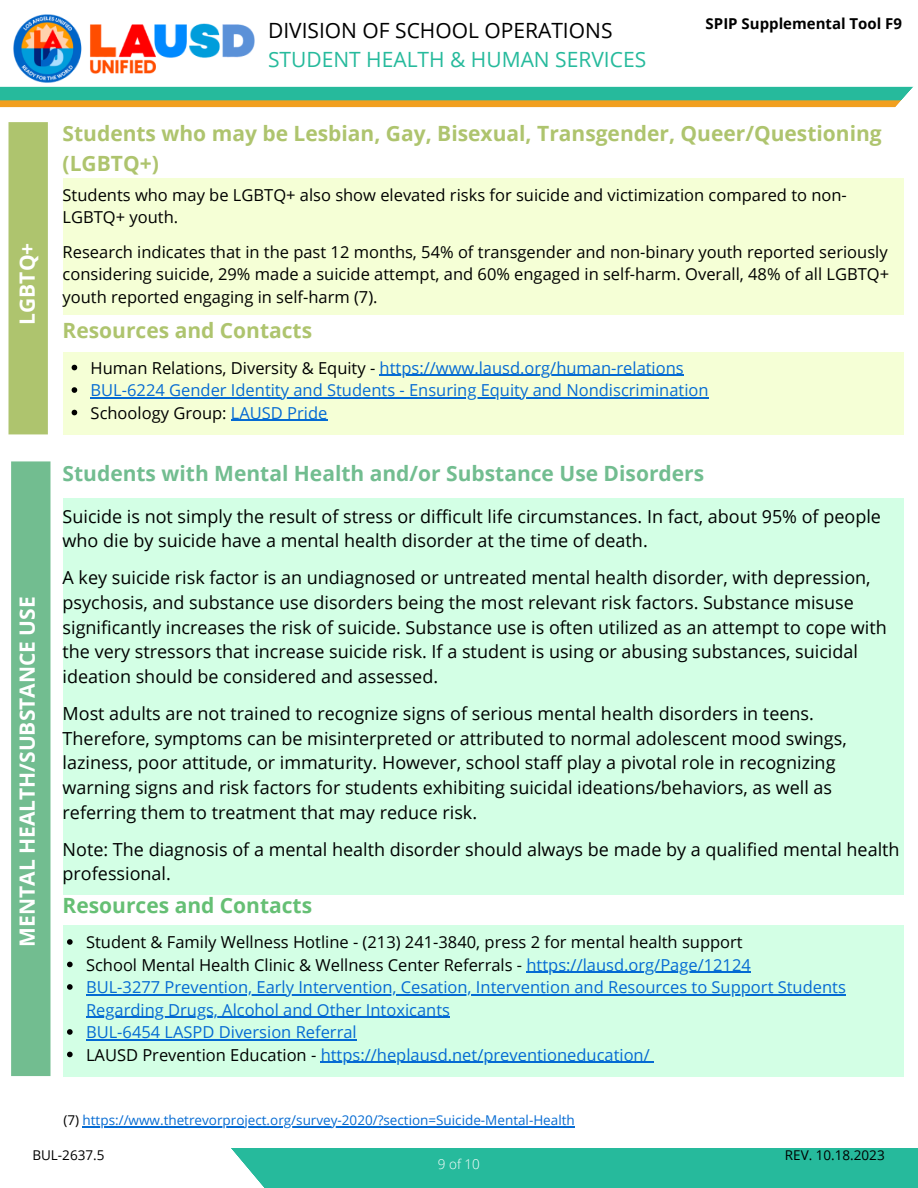
<style>
.page{position:relative;width:918px;height:1188px;background:#fff}
.page>*{position:absolute;margin:0;border:0;box-sizing:border-box;transform-origin:0 0}
.t1{font:700 21px "Open Sans";color:#aec46e}
.t2{font:700 21px "Open Sans";color:#72bd90}
.t3{font:700 21px "Open Sans";color:#fff}
.t4{font:21px "Open Sans";color:#26ba9c}
.t5{font:21px "Open Sans";color:#000}
.t6{font:700 21px "Open Sans";color:#65bf74}
.t7{font:18px/24.8px "Open Sans";color:#000}
.t8{font:16.5px/22.5px "Open Sans";color:#000}
.t9{font:16.5px/22.5px "Open Sans";color:#056bd3}
.t10{font:700 15px "Open Sans";color:#000}
.t11{font:13.5px "Open Sans";color:#056bd3}
.t12{font:13.5px "Open Sans";color:#000}
.t13{font:300 13.5px "Open Sans";color:#fff}
.s1{color:#000}
.s2{color:#056bd3}
</style>
<div class="page">
<div style="left:220px;top:1148px;width:698px;height:40px;background:#26ba9c"></div>
<svg style="left:220px;top:1148px;width:44px;height:40px"></svg>
<div style="left:9px;top:122px;width:39px;height:312px;background:#aec46e"></div>
<div style="left:63px;top:179px;width:840px;height:136px;background:#f5ffd6"></div>
<div style="left:63px;top:352px;width:840px;height:82px;background:#f5ffd6"></div>
<svg style="left:72px;top:365px;width:5px;height:5px"></svg>
<hr style="left:380px;top:375px;width:304px;height:1px;background:#056bd3">
<svg style="left:72px;top:387px;width:5px;height:6px"></svg>
<hr style="left:91px;top:397px;width:618px;height:1px;background:#056bd3">
<svg style="left:72px;top:410px;width:5px;height:5px"></svg>
<hr style="left:231px;top:420px;width:96px;height:1px;background:#056bd3">
<div style="left:11px;top:461px;width:39px;height:615px;background:#72bd90"></div>
<div style="left:63px;top:498px;width:840px;height:396px;background:#d3ffe5"></div>
<div style="left:63px;top:925px;width:840px;height:151px;background:#d3ffe5"></div>
<svg style="left:67px;top:939px;width:6px;height:6px"></svg>
<svg style="left:67px;top:962px;width:6px;height:5px"></svg>
<hr style="left:527px;top:972px;width:224px;height:1px;background:#056bd3">
<svg style="left:67px;top:984px;width:6px;height:6px"></svg>
<hr style="left:86px;top:994px;width:760px;height:1px;background:#056bd3">
<hr style="left:86px;top:1017px;width:364px;height:1px;background:#056bd3">
<svg style="left:67px;top:1029px;width:6px;height:6px"></svg>
<hr style="left:86px;top:1039px;width:271px;height:1px;background:#056bd3">
<svg style="left:67px;top:1052px;width:6px;height:5px"></svg>
<hr style="left:321px;top:1062px;width:329px;height:1px;background:#056bd3">
<hr style="left:83px;top:1126px;width:492px;height:1px;background:#056bd3">
<svg style="left:0;top:100px;width:887px;height:7px;background:#e6a025"></svg>
<div style="left:0;top:87px;width:918px;height:13px;background:#26ba9c"></div>
<svg style="left:887px;top:86px;width:31px;height:22px"></svg>
<img style="left:13px;top:14px;width:242px;height:69px">
<p class="t5" style="left:268px;top:15px;width:346px">DIVISION OF SCHOOL OPERATIONS</p>
<p class="t4" style="left:268px;top:45px;width:380px">STUDENT HEALTH &amp; HUMAN SERVICES</p>
<p class="t10" style="left:706px;top:13px;width:198px">SPIP Supplemental Tool F9</p>
<p class="t3" style="left:12px;top:325px;width:83px;rotate:-90deg">LGBTQ+</p>
<p class="t3" style="left:12px;top:947px;width:352px;rotate:-90deg">MENTAL HEALTH/SUBSTANCE USE</p>
<p class="t1" style="left:63px;top:119px;width:821px">Students who may be Lesbian, Gay, Bisexual, Transgender, Queer/Questioning</p>
<p class="t1" style="left:63px;top:148px;width:98px">(LGBTQ+)</p>
<p class="t8" style="left:63px;top:183px;width:786px">Students who may be LGBTQ+ also show elevated risks for suicide and victimization compared to non-<br>LGBTQ+ youth.</p>
<p class="t8" style="left:63px;top:240px;width:828px;text-align:justify">Research indicates that in the past 12 months, 54% of transgender and non-binary youth reported seriously considering suicide, 29% made a suicide attempt, and 60% engaged in self-harm. Overall, 48% of all LGBTQ+ youth reported engaging in self-harm (7).</p>
<p class="t1" style="left:63px;top:316px;width:251px">Resources and Contacts</p>
<p class="t9" style="left:91px;top:356px;width:595px"><span class="s1">Human Relations, Diversity &amp; Equity -</span> https://www.lausd.org/human-relations</p>
<p class="t9" style="left:91px;top:379px;width:619px">BUL-6224 Gender Identity and Students - Ensuring Equity and Nondiscrimination</p>
<p class="t8" style="left:91px;top:401px;width:238px">Schoology Group: <span class="s2">LAUSD Pride</span></p>
<p class="t2" style="left:63px;top:458px;width:643px">Students with Mental Health and/or Substance Use Disorders</p>
<p class="t7" style="left:63px;top:503px;width:820px">Suicide is not simply the result of stress or difficult life circumstances. In fact, about 95% of people who die by suicide have a mental health disorder at the time of death.</p>
<p class="t7" style="left:63px;top:565px;width:826px">A key suicide risk factor is an undiagnosed or untreated mental health disorder, with depression, psychosis, and substance use disorders being the most relevant risk factors. Substance misuse significantly increases the risk of suicide. Substance use is often utilized as an attempt to cope with the very stressors that increase suicide risk. If a student is using or abusing substances, suicidal ideation should be considered and assessed.</p>
<p class="t7" style="left:63px;top:700px;width:786px">Most adults are not trained to recognize signs of serious mental health disorders in teens.<br>Therefore, symptoms can be misinterpreted or attributed to normal adolescent mood swings, laziness, poor attitude, or immaturity. However, school staff play a pivotal role in recognizing warning signs and risk factors for students exhibiting suicidal ideations/behaviors, as well as referring them to treatment that may reduce risk.</p>
<p class="t7" style="left:63px;top:836px;width:839px">Note: The diagnosis of a mental health disorder should always be made by a qualified mental health professional.</p>
<p class="t6" style="left:63px;top:891px;width:251px">Resources and Contacts</p>
<p class="t8" style="left:86px;top:930px;width:658px">Student &amp; Family Wellness Hotline - (213) 241-3840, press 2 for mental health support</p>
<p class="t8" style="left:86px;top:953px;width:666px">School Mental Health Clinic &amp; Wellness Center Referrals - <span class="s2">https://lausd.org/Page/12124</span></p>
<p class="t9" style="left:86px;top:975px;width:761px">BUL-3277 Prevention, Early Intervention, Cesation, Intervention and Resources to Support Students<br>Regarding Drugs, Alcohol and Other Intoxicants</p>
<p class="t9" style="left:86px;top:1020px;width:272px">BUL-6454 LASPD Diversion Referral</p>
<p class="t9" style="left:86px;top:1043px;width:565px"><span class="s1">LAUSD Prevention Education -</span> https://heplausd.net/preventioneducation/</p>
<p class="t11" style="left:63px;top:1111px;width:513px"><span class="s1">(7)</span> https://www.thetrevorproject.org/survey-2020/?section=Suicide-Mental-Health</p>
<p class="t12" style="left:32px;top:1146px;width:74px">BUL-2637.5</p>
<p class="t12" style="left:785px;top:1146px;width:101px">REV. 10.18.2023</p>
<p class="t13" style="left:438px;top:1155px;width:44px">9 of 10</p>
</div>
